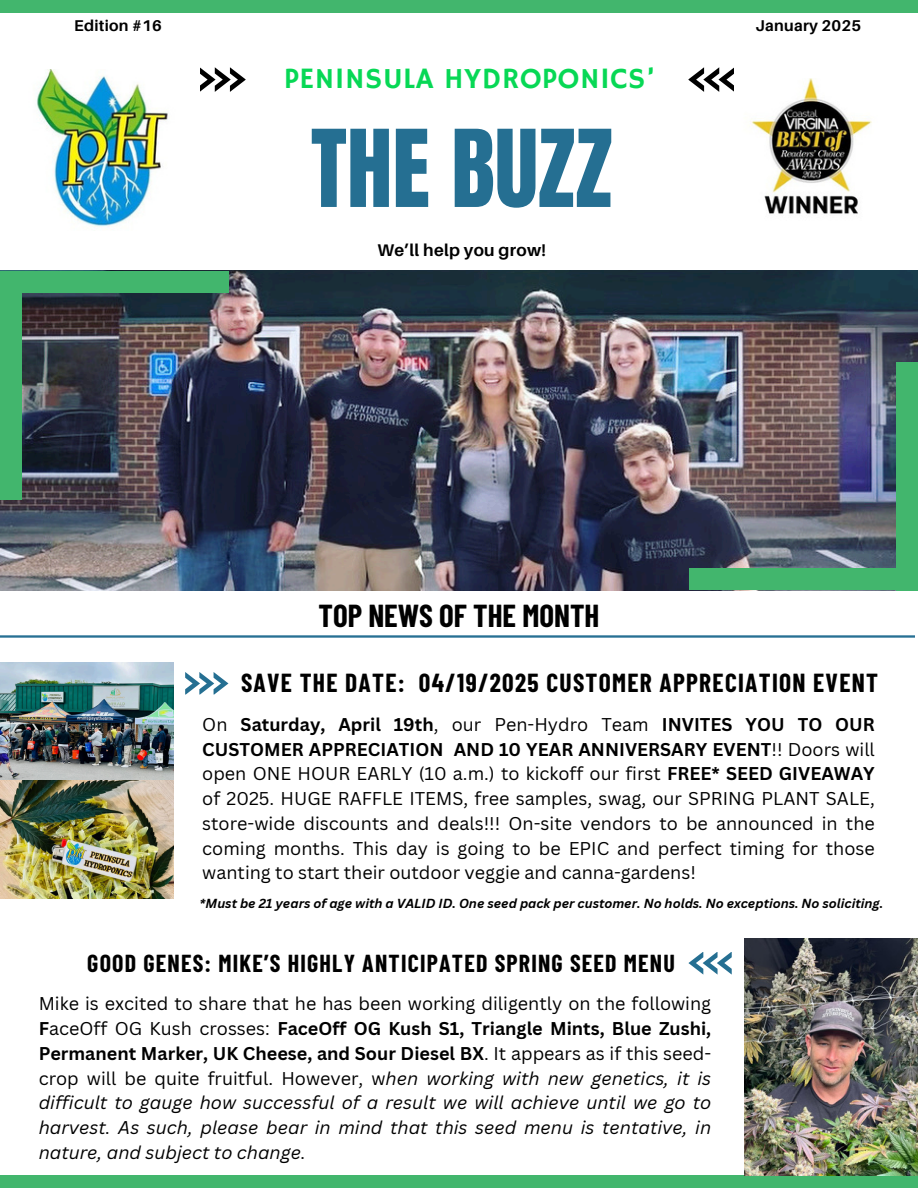
<style>
.page{position:relative;width:918px;height:1188px;background:#fff}
.page>*{position:absolute;margin:0;border:0;box-sizing:border-box;transform-origin:0 0}
.t1{font:91.05px "Anton";color:#256f92}
.t2{font:700 31.05px "Barlow Condensed";color:#000}
.t3{font:29.55px "Hammersmith One";letter-spacing:.02em;color:#07d855}
.t4{font:700 25.5px "Barlow Condensed";letter-spacing:.05em;color:#000}
.t5{font:700 24px "Barlow Condensed";letter-spacing:.05em;color:#000}
.t6{font:italic 18px/24.8px "Canva Sans";color:#000;text-align:justify}
.t7{font:18px/24.8px "Canva Sans";color:#000;text-align:justify}
.t8{font:700 16.95px "Aileron";letter-spacing:.015em;color:#000}
.t9{font:700 15.6px "Aileron";letter-spacing:.015em;color:#000}
.t10{font:italic 700 12.75px "Canva Sans";color:#000}
.s1{font-weight:700}
.s2{font-style:normal}
.s3{font-weight:700;font-style:normal}
</style>
<div class="page">
<svg style="left:200px;top:67px;width:46px;height:25px"></svg>
<svg style="left:185px;top:672px;width:43px;height:23px"></svg>
<div style="left:0;top:0;width:918px;height:12px;background:#42b66d"></div>
<svg style="left:688px;top:67px;width:46px;height:25px"></svg>
<img style="left:37px;top:70px;width:131px;height:157px">
<img style="left:751px;top:79px;width:121px;height:135px">
<img style="left:0;top:635px;width:915px;height:2px">
<div style="left:0;top:1176px;width:918px;height:12px;background:#42b66d"></div>
<svg style="left:688px;top:952px;width:44px;height:23px"></svg>
<img style="left:0;top:271px;width:918px;height:319px">
<div style="left:0;top:271px;width:228px;height:22px;background:#42b66d"></div>
<div style="left:0;top:271px;width:22px;height:228px;background:#42b66d"></div>
<div style="left:896px;top:362px;width:22px;height:228px;background:#42b66d"></div>
<div style="left:690px;top:569px;width:228px;height:21px;background:#42b66d"></div>
<img style="left:0;top:662px;width:174px;height:237px">
<img style="left:745px;top:939px;width:173px;height:237px">
<h4 class="t9" style="left:74px;top:16px;width:89px">Edition #16</h4>
<p class="t9" style="left:756px;top:16px;width:107px">January 2025</p>
<h5 class="t3" style="left:284px;top:62px;width:373px">PENINSULA HYDROPONICS’</h5>
<p class="t1" style="left:311px;top:103px;width:303px">THE BUZZ</p>
<p class="t8" style="left:377px;top:240px;width:170px">We’ll help you grow!</p>
<h5 class="t2" style="left:319px;top:595px;width:282px">TOP NEWS OF THE MONTH</h5>
<p class="t4" style="left:241px;top:667px;width:639px">SAVE THE DATE: 04/19/2025 CUSTOMER APPRECIATION EVENT</p>
<h1 class="t7" style="left:202px;top:711px;width:674px">On <span class="s1">Saturday, April 19th</span>, our Pen-Hydro Team <span class="s1">INVITES YOU TO OUR CUSTOMER APPRECIATION AND 10 YEAR ANNIVERSARY EVENT</span>!! Doors will open ONE HOUR EARLY (10 a.m.) to kickoff our first <span class="s1">FREE* SEED GIVEAWAY </span>of 2025. HUGE RAFFLE ITEMS, free samples, swag, our SPRING PLANT SALE, store-wide discounts and deals!!! On-site vendors to be announced in the coming months. This day is going to be EPIC and perfect timing for those wanting to start their outdoor veggie and canna-gardens!</h1>
<p class="t10" style="left:200px;top:894px;width:685px">*Must be 21 years of age with a VALID ID. One seed pack per customer. No holds. No exceptions. No soliciting.</p>
<h2 class="t5" style="left:87px;top:948px;width:589px">GOOD GENES: MIKE’S HIGHLY ANTICIPATED SPRING SEED MENU</h2>
<p class="t6" style="left:39px;top:991px;width:674px"><span class="s2">Mike is excited to share that he has been working diligently on the following </span><span class="s3">F</span><span class="s2">aceOff OG Kush crosses:</span> <span class="s3">FaceOff OG Kush S1, Triangle Mints, Blue Zushi, Permanent Marker, UK Cheese, and Sour Diesel BX</span><span class="s2">. It appears as if this seed&shy;crop will be quite fruitful. However, w</span>hen working with new genetics, it is difficult to gauge how successful of a result we will achieve until we go to harvest. As such, please bear in mind that this seed menu is tentative, in nature, and subject to change.</p>
</div>
